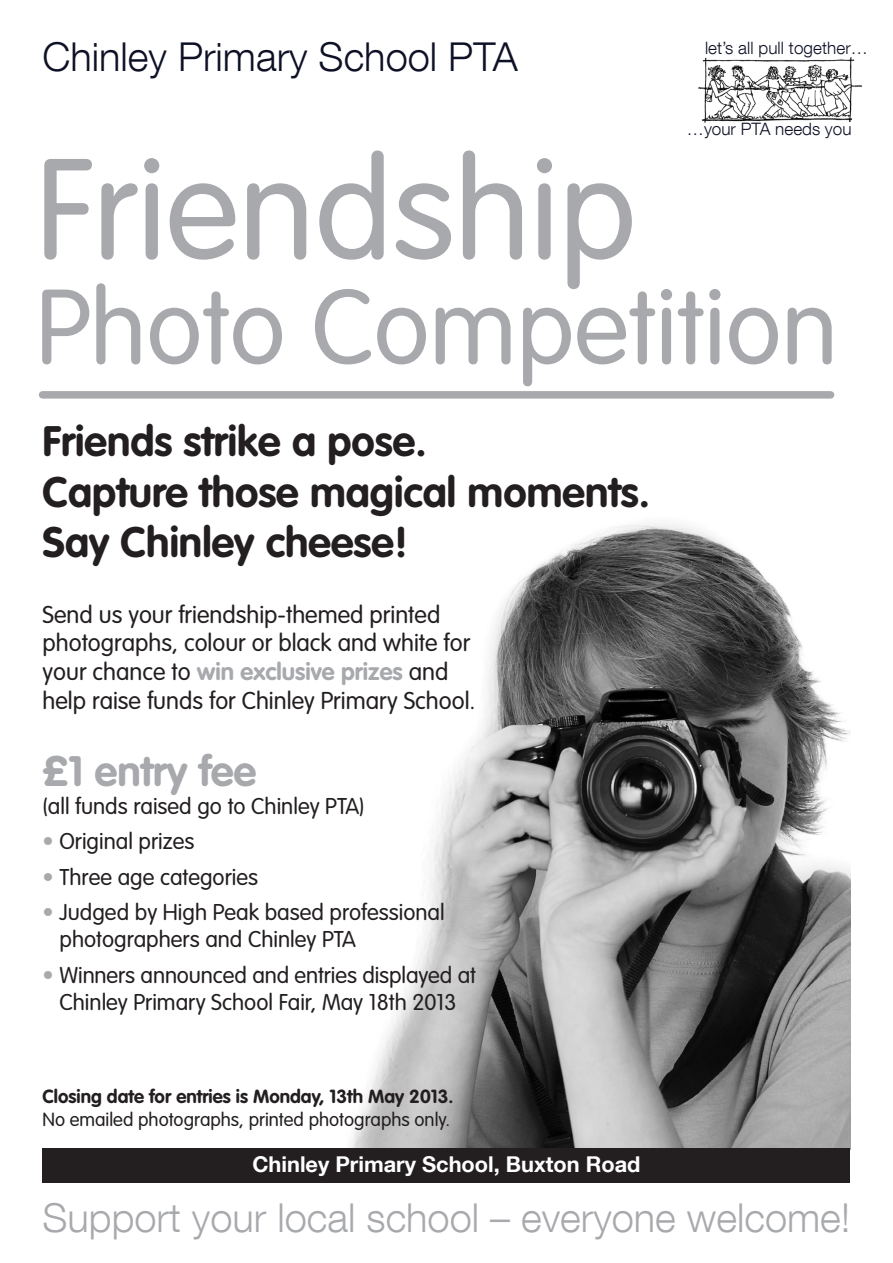
<style>
.page{position:relative;width:893px;height:1263px;background:#fff}
.page>*{position:absolute;margin:0;border:0;box-sizing:border-box;transform-origin:0 0}
.t1{font:300 140.25px "VAG Rounded";color:#a8a9ad}
.t2{font:300 104.25px "VAG Rounded";color:#a8a9ad}
.t3{font:700 42px/50.4px "VAG Rounded";color:#231f20}
.t4{font:700 42px "VAG Rounded";color:#a8a9ad}
.t5{font:300 39.75px "Helvetica Neue LT Com";color:#a8a9ad}
.t6{font:300 39.75px "Helvetica Neue LT Com";color:#0e1126}
.t7{font:300 24px/28.8px "VAG Rounded";color:#231f20}
.t8{font:300 22.5px/27px "VAG Rounded";color:#231f20}
.t9{font:700 21.75px "Helvetica Neue LT Com";color:#fff}
.t10{font:300 18.75px/22.5px "VAG Rounded";color:#231f20}
.t11{font:300 17.1px "Helvetica Neue LT Com";letter-spacing:.005em;color:#0e1126}
.s1{font-weight:700;color:#a8a9ad}
.s2{color:#a8a9ad}
.s3{font-weight:700}
</style>
<div class="page">
<img style="left:351px;top:524px;width:500px;height:625px">
<img style="left:698px;top:57px;width:164px;height:66px">
<div style="left:43px;top:1148px;width:807px;height:34px;background:#231f20"></div>
<div style="left:43px;top:391px;width:788px;height:8px;background:#a8a9ad"></div>
<p class="t6" style="left:43px;top:32px;width:477px">Chinley Primary School PTA</p>
<p class="t11" style="left:705px;top:38px;width:164px">let’s all pull together...</p>
<p class="t11" style="left:687px;top:119px;width:166px">...your PTA needs you</p>
<p class="t1" style="left:36px;top:129px;width:602px">Friendship</p>
<p class="t2" style="left:36px;top:268px;width:803px">Photo Competition</p>
<p class="t3" style="left:43px;top:416px;width:609px">Friends strike a pose.<br>Capture those magical moments.<br>Say Chinley cheese!</p>
<p class="t7" style="left:43px;top:600px;width:435px">Send us your friendship-themed printed photographs, colour or black and white for your chance to <span class="s1">win exclusive prizes</span> and help raise funds for Chinley Primary School.</p>
<p class="t4" style="left:43px;top:747px;width:215px">£1 entry fee</p>
<p class="t8" style="left:43px;top:792px;width:323px">(all funds raised go to Chinley PTA)</p>
<p class="t8" style="left:43px;top:827px;width:153px"><span class="s2">•</span> Original prizes</p>
<p class="t8" style="left:43px;top:863px;width:217px"><span class="s2">•</span> Three age categories</p>
<p class="t8" style="left:60px;top:898px;width:387px;text-indent:-17px"><span class="s2">•</span> Judged by High Peak based professional photographers and Chinley PTA</p>
<p class="t8" style="left:43px;top:961px;width:435px;text-align:center"><span class="s2">•</span> Winners announced and entries displayed at<br>Chinley Primary School Fair, May 18th 2013</p>
<p class="t10" style="left:43px;top:1085px;width:412px"><span class="s3">Closing date for entries is Monday, 13th May 2013.<br></span>No emailed photographs, printed photographs only.</p>
<p class="t9" style="left:252px;top:1150px;width:390px">Chinley Primary School, Buxton Road</p>
<p class="t5" style="left:43px;top:1193px;width:809px">Support your local school – everyone welcome!</p>
</div>
